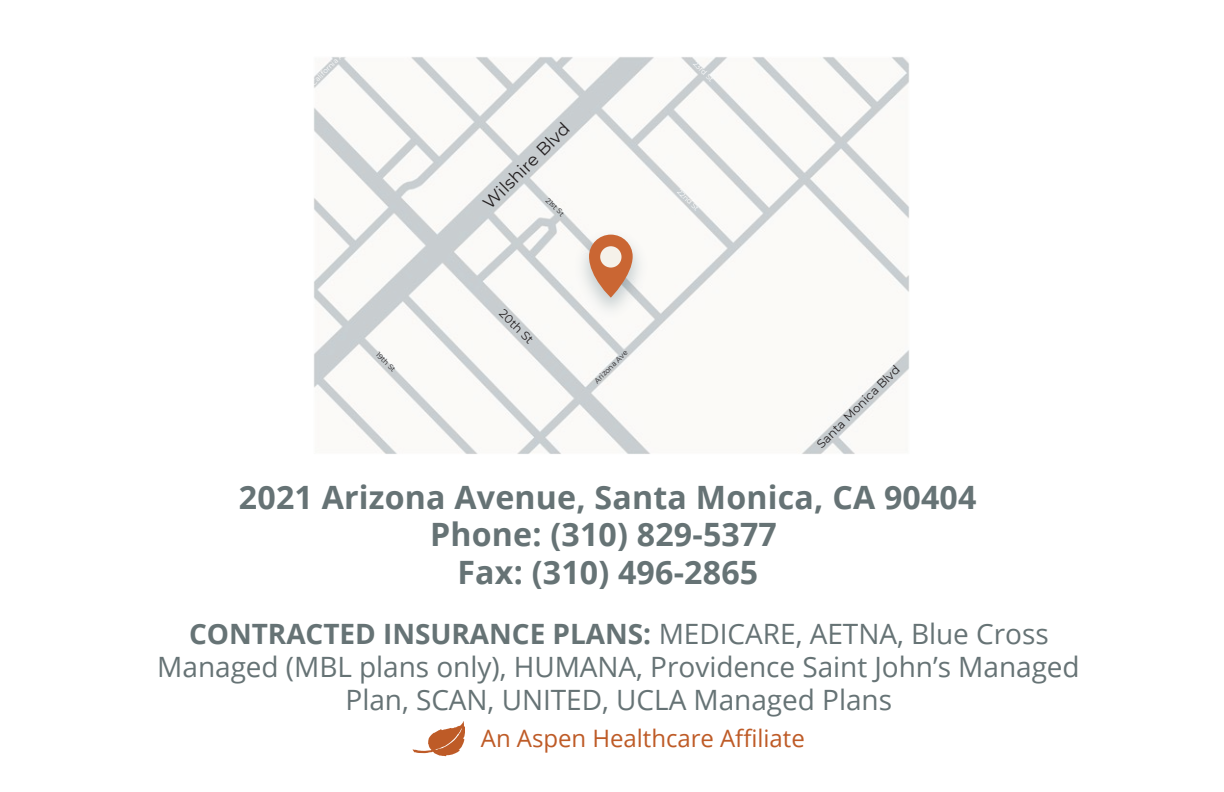
<style>
.page{position:relative;width:1224px;height:792px;background:#fff}
.page>*{position:absolute;margin:0;border:0;box-sizing:border-box;transform-origin:0 0}
.t1{font:700 32.2px/37.6px "Open Sans";letter-spacing:.005em;color:#667375;text-align:center}
.t2{font:28px/33px "Open Sans";color:#667375;text-align:center}
.t3{font:24px "Open Sans";color:#be5b27}
.t4{font:17.2px "Montserrat";color:#231f20}
.t5{font:12px "Montserrat";color:#231f20}
.t6{font:7.2px "Montserrat";color:#fff}
.t7{font:7.2px "Montserrat";color:#231f20}
.s1{font-weight:700}
</style>
<div class="page">
<img style="left:314px;top:57px;width:595px;height:397px">
<img style="left:569px;top:223px;width:85px;height:104px">
<svg style="left:589px;top:235px;width:44px;height:63px;background:#cc815b"></svg>
<div style="left:600px;top:246px;width:22px;height:22px;background:#f5f1ea;border-radius:50%"></div>
<svg style="left:413px;top:721px;width:52px;height:35px"></svg>
<p class="t6" style="left:309px;top:81px;width:43px;rotate:-45deg">California A</p>
<h4 class="t7" style="left:380px;top:350px;width:26px;rotate:45deg">19th St</h4>
<p class="t6" style="left:698px;top:59px;width:27px;rotate:45deg">23rd St</p>
<p class="t4" style="left:479px;top:198px;width:115px;rotate:-45deg">Wilshire Blvd</p>
<p class="t7" style="left:550px;top:196px;width:24px;rotate:45deg">21st St</p>
<h5 class="t6" style="left:682px;top:187px;width:29px;rotate:45deg">22nd St</h5>
<p class="t5" style="left:507px;top:306px;width:44px;rotate:45deg">20th St</p>
<p class="t7" style="left:593px;top:379px;width:45px;rotate:-45deg">Arizona Ave</p>
<p class="t5" style="left:814px;top:441px;width:113px;rotate:-45deg">Santa Monica Blvd</p>
<p class="t1" style="left:239px;top:478px;width:739px">2021 Arizona Avenue, Santa Monica, CA 90404<br>Phone: (310) 829-5377<br>Fax: (310) 496-2865</p>
<h5 class="t2" style="left:157px;top:617px;width:924px"><span class="s1">CONTRACTED INSURANCE PLANS:</span> MEDICARE, AETNA, Blue Cross<br>Managed (MBL plans only), HUMANA, Providence Saint John’s Managed<br>Plan, SCAN, UNITED, UCLA Managed Plans</h5>
<h1 class="t3" style="left:481px;top:722px;width:325px">An Aspen Healthcare Affiliate</h1>
</div>
